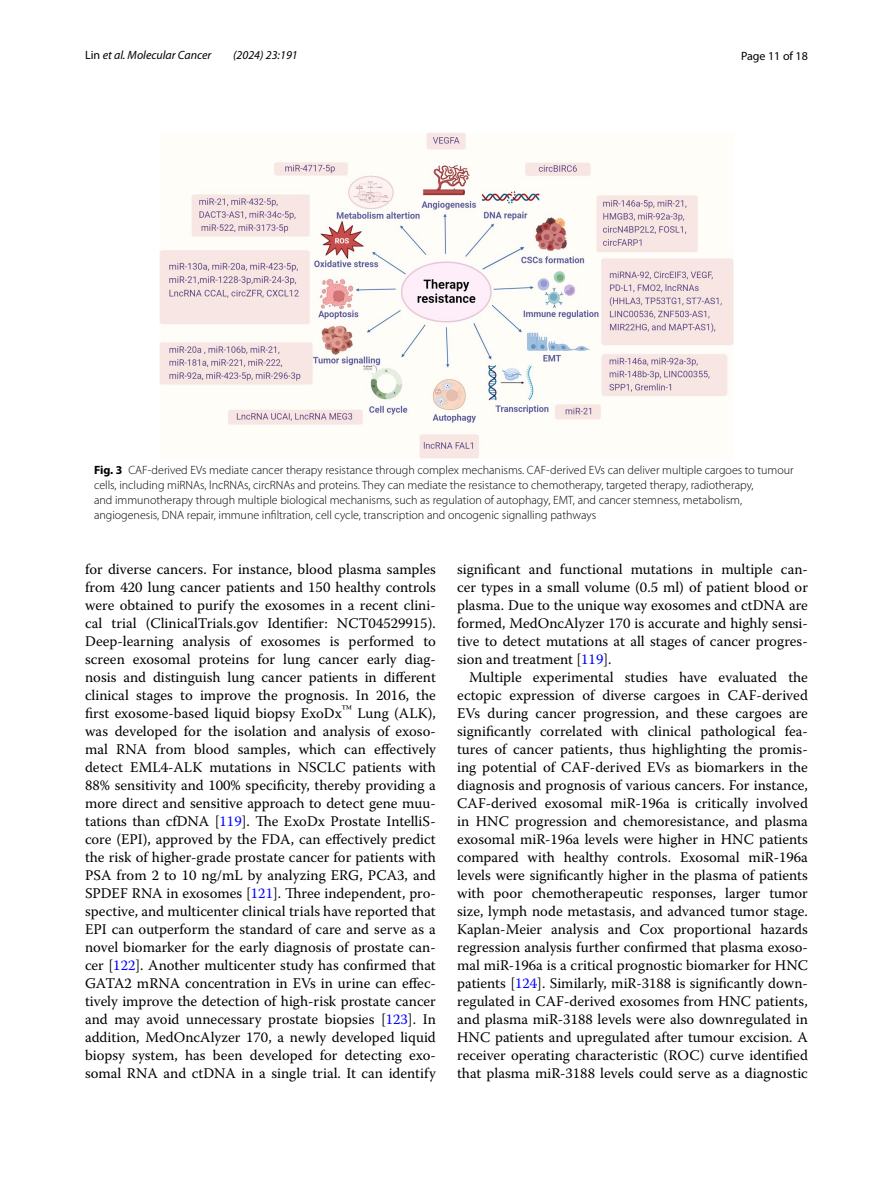
<style>
.page{position:relative;width:893px;height:1187px;background:#fff}
.page>*{position:absolute;margin:0;border:0;box-sizing:border-box;transform-origin:0 0}
.t1{font:14.7px/18px "Warnock Pro";color:#000;text-align:justify}
.t2{font:300 12px/15px "Myriad Pro";color:#000}
.t3{font:italic 12px "Myriad Pro";color:#000}
.t4{font:12px "Myriad Pro";color:#000}
.s1{font-style:normal}
.s2{font-weight:700}
.s3{color:#00f}
</style>
<div class="page">
<img style="left:159px;top:133px;width:575px;height:326px">
<p class="t3" style="left:85px;top:48px;width:128px"><span class="s1">Lin</span> et al. Molecular Cancer</p>
<p class="t3" style="left:233px;top:48px;width:66px">(2024) 23:191</p>
<p class="t4" style="left:741px;top:48px;width:68px">Page 11 of 18</p>
<p class="t2" style="left:94px;top:463px;width:701px"><span class="s2">Fig. 3</span> CAF-derived EVs mediate cancer therapy resistance through complex mechanisms. CAF-derived EVs can deliver multiple cargoes to tumour cells, including miRNAs, lncRNAs, circRNAs and proteins. They can mediate the resistance to chemotherapy, targeted therapy, radiotherapy,<br>and immunotherapy through multiple biological mechanisms, such as regulation of autophagy, EMT, and cancer stemness, metabolism, angiogenesis, DNA repair, immune infiltration, cell cycle, transcription and oncogenic signalling pathways</p>
<p class="t1" style="left:85px;top:560px;width:352px">for diverse cancers. For instance, blood plasma samples from 420 lung cancer patients and 150 healthy controls were obtained to purify the exosomes in a recent clini&shy;cal trial (ClinicalTrials.gov Identifier: NCT04529915).<br>Deep-learning analysis of exosomes is performed to screen exosomal proteins for lung cancer early diag&shy;nosis and distinguish lung cancer patients in different clinical stages to improve the prognosis. In 2016, the first exosome-based liquid biopsy ExoDx<sup>™</sup> Lung (ALK), was developed for the isolation and analysis of exoso&shy;mal RNA from blood samples, which can effectively detect EML4-ALK mutations in NSCLC patients with 88% sensitivity and 100% specificity, thereby providing a more direct and sensitive approach to detect gene muu&shy;tations than cfDNA [<span class="s3">119</span>]. The ExoDx Prostate IntelliS&shy;core (EPI), approved by the FDA, can effectively predict the risk of higher-grade prostate cancer for patients with PSA from 2 to 10 ng/mL by analyzing ERG, PCA3, and SPDEF RNA in exosomes [<span class="s3">121</span>]. Three independent, pro&shy;spective, and multicenter clinical trials have reported that EPI can outperform the standard of care and serve as a novel biomarker for the early diagnosis of prostate can&shy;cer [<span class="s3">122</span>]. Another multicenter study has confirmed that GATA2 mRNA concentration in EVs in urine can effec&shy;tively improve the detection of high-risk prostate cancer and may avoid unnecessary prostate biopsies [<span class="s3">123</span>]. In addition, MedOncAlyzer 170, a newly developed liquid biopsy system, has been developed for detecting exo&shy;somal RNA and ctDNA in a single trial. It can identify</p>
<p class="t1" style="left:457px;top:560px;width:352px">significant and functional mutations in multiple can&shy;cer types in a small volume (0.5 ml) of patient blood or plasma. Due to the unique way exosomes and ctDNA are formed, MedOncAlyzer 170 is accurate and highly sensi&shy;tive to detect mutations at all stages of cancer progres&shy;sion and treatment [<span class="s3">119</span>].</p>
<p class="t1" style="left:457px;top:668px;width:352px;text-indent:12px">Multiple experimental studies have evaluated the ectopic expression of diverse cargoes in CAF-derived EVs during cancer progression, and these cargoes are significantly correlated with clinical pathological fea&shy;tures of cancer patients, thus highlighting the promis&shy;ing potential of CAF-derived EVs as biomarkers in the diagnosis and prognosis of various cancers. For instance, CAF-derived exosomal miR-196a is critically involved in HNC progression and chemoresistance, and plasma exosomal miR-196a levels were higher in HNC patients compared with healthy controls. Exosomal miR-196a levels were significantly higher in the plasma of patients with poor chemotherapeutic responses, larger tumor size, lymph node metastasis, and advanced tumor stage.<br>Kaplan-Meier analysis and Cox proportional hazards regression analysis further confirmed that plasma exoso&shy;mal miR-196a is a critical prognostic biomarker for HNC patients [<span class="s3">124</span>]. Similarly, miR-3188 is significantly down&shy;regulated in CAF-derived exosomes from HNC patients, and plasma miR-3188 levels were also downregulated in HNC patients and upregulated after tumour excision. A receiver operating characteristic (ROC) curve identified that plasma miR-3188 levels could serve as a diagnostic</p>
</div>
